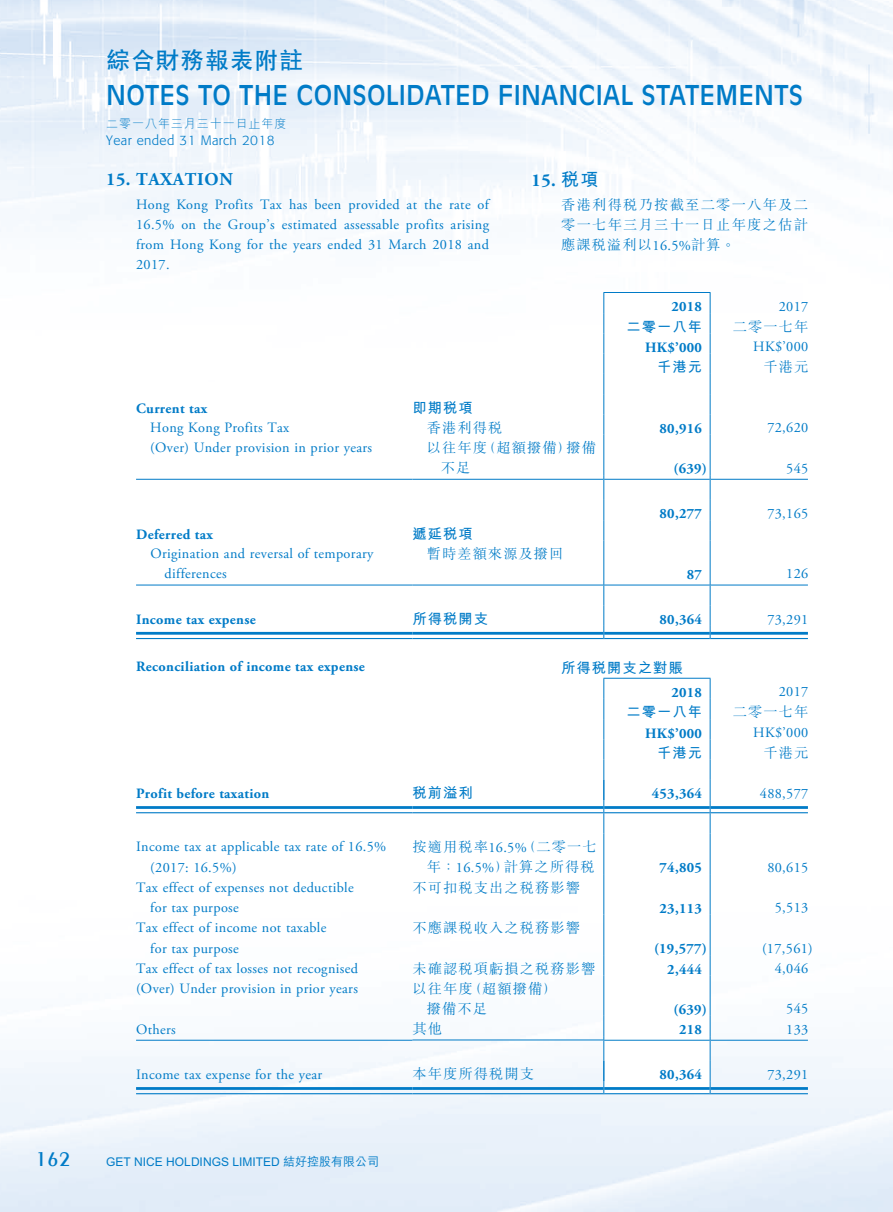
<style>
.page{position:relative;width:893px;height:1212px;background:#fff}
.page>*{position:absolute;margin:0;border:0;box-sizing:border-box;transform-origin:0 0}
.t1{font:27px "Antique Olive Std";letter-spacing:.01em;color:#007bc7;scale:.95 1}
.t2{font:700 24px "C Hei 2 HK";letter-spacing:.03em;color:#007bc7}
.t3{font:600 21px "Peignot LT Std";color:#007bc7}
.t4{font:700 18px "Adobe Garamond Pro";letter-spacing:.04em;color:#007bc7}
.t5{font:14.25px/20.2px "Adobe Garamond Pro";letter-spacing:.025em;color:#007bc7}
.t6{font:700 14.25px "Adobe Garamond Pro";letter-spacing:.025em;color:#007bc7}
.t7{font:300 14.25px/20.2px "M Sung HK";letter-spacing:.075em;color:#007bc7}
.t8{font:700 14.25px "M Hei HK";letter-spacing:.075em;color:#007bc7}
.t9{font:300 13.5px "Formata";letter-spacing:.03em;color:#007bc7}
.t10{font:500 12px "M Hei HK";color:#007bc7}
.t11{font:300 12px "M Hei HK";letter-spacing:.08em;color:#007bc7}
.s1{font-family:"M Hei HK"}
.s2{font-family:"Adobe Garamond Pro";font-weight:400}
</style>
<div class="page">
<img style="left:0;top:0;width:892px;height:1212px">
<svg style="left:603px;top:292px;width:108px;height:347px"></svg>
<hr style="left:136px;top:479px;width:276px;height:1px;background:#007bc7">
<hr style="left:412px;top:479px;width:191px;height:1px;background:#007bc7">
<hr style="left:604px;top:479px;width:106px;height:1px;background:#007bc7">
<hr style="left:710px;top:479px;width:98px;height:1px;background:#007bc7">
<hr style="left:136px;top:585px;width:276px;height:1px;background:#007bc7">
<hr style="left:412px;top:585px;width:191px;height:1px;background:#007bc7">
<hr style="left:604px;top:585px;width:106px;height:1px;background:#007bc7">
<hr style="left:710px;top:585px;width:98px;height:1px;background:#007bc7">
<hr style="left:136px;top:632px;width:276px;height:3px;background:#007bc7">
<hr style="left:136px;top:638px;width:276px;height:1px;background:#007bc7">
<hr style="left:412px;top:632px;width:191px;height:3px;background:#007bc7">
<hr style="left:412px;top:638px;width:191px;height:1px;background:#007bc7">
<hr style="left:604px;top:632px;width:106px;height:3px;background:#007bc7">
<hr style="left:604px;top:638px;width:106px;height:1px;background:#007bc7">
<hr style="left:710px;top:632px;width:98px;height:3px;background:#007bc7">
<hr style="left:710px;top:638px;width:98px;height:1px;background:#007bc7">
<svg style="left:604px;top:679px;width:106px;height:414px"></svg>
<hr style="left:603px;top:678px;width:107px;height:1px;background:#007bc7">
<hr style="left:603px;top:833px;width:1px;height:41px;background:#007bc7">
<hr style="left:603px;top:874px;width:1px;height:40px;background:#007bc7">
<hr style="left:603px;top:914px;width:1px;height:41px;background:#007bc7">
<svg style="left:603px;top:955px;width:1px;height:20px"></svg>
<hr style="left:603px;top:975px;width:1px;height:41px;background:#007bc7">
<hr style="left:710px;top:833px;width:1px;height:41px;background:#007bc7">
<hr style="left:710px;top:874px;width:1px;height:40px;background:#007bc7">
<hr style="left:710px;top:914px;width:1px;height:41px;background:#007bc7">
<svg style="left:710px;top:955px;width:1px;height:20px"></svg>
<hr style="left:710px;top:975px;width:1px;height:41px;background:#007bc7">
<svg style="left:710px;top:679px;width:1px;height:154px"></svg>
<svg style="left:710px;top:1016px;width:1px;height:77px"></svg>
<svg style="left:603px;top:679px;width:1px;height:154px"></svg>
<hr style="left:136px;top:806px;width:276px;height:3px;background:#007bc7">
<hr style="left:136px;top:812px;width:276px;height:1px;background:#007bc7">
<hr style="left:412px;top:806px;width:191px;height:3px;background:#007bc7">
<hr style="left:412px;top:812px;width:191px;height:1px;background:#007bc7">
<hr style="left:604px;top:806px;width:106px;height:3px;background:#007bc7">
<hr style="left:604px;top:812px;width:106px;height:1px;background:#007bc7">
<hr style="left:710px;top:806px;width:98px;height:3px;background:#007bc7">
<hr style="left:710px;top:812px;width:98px;height:1px;background:#007bc7">
<hr style="left:136px;top:1040px;width:276px;height:1px;background:#007bc7">
<hr style="left:412px;top:1039px;width:191px;height:1px;background:#007bc7">
<hr style="left:604px;top:1040px;width:106px;height:1px;background:#007bc7">
<hr style="left:710px;top:1040px;width:98px;height:1px;background:#007bc7">
<svg style="left:603px;top:1016px;width:1px;height:78px"></svg>
<hr style="left:136px;top:1087px;width:276px;height:3px;background:#007bc7">
<hr style="left:136px;top:1093px;width:276px;height:1px;background:#007bc7">
<hr style="left:412px;top:1087px;width:191px;height:3px;background:#007bc7">
<hr style="left:412px;top:1093px;width:191px;height:1px;background:#007bc7">
<hr style="left:604px;top:1087px;width:106px;height:3px;background:#007bc7">
<hr style="left:604px;top:1093px;width:106px;height:1px;background:#007bc7">
<hr style="left:710px;top:1087px;width:98px;height:3px;background:#007bc7">
<hr style="left:710px;top:1093px;width:98px;height:1px;background:#007bc7">
<h2 class="t2" style="left:106px;top:43px;width:198px">綜合財務報表附註</h2>
<h1 class="t1" style="left:106px;top:79px;width:735px">NOTES TO THE CONSOLIDATED FINANCIAL STATEMENTS</h1>
<p class="t11" style="left:106px;top:115px;width:182px">二零一八年三月三十一日止年度</p>
<p class="t9" style="left:106px;top:132px;width:170px">Year ended 31 March 2018</p>
<p class="t4" style="left:106px;top:169px;width:128px">15. TAXATION</p>
<p class="t5" style="left:136px;top:195px;width:354px;text-align:justify">Hong Kong Profits Tax has been provided at the rate of 16.5% on the Group’s estimated assessable profits arising from Hong Kong for the years ended 31 March 2018 and 2017.</p>
<p class="t4" style="left:531px;top:170px;width:69px">15. <span class="s1">稅項</span></p>
<p class="t7" style="left:561px;top:194px;width:248px;text-align:justify">香港利得稅乃按截至二零一八年及二零一七年三月三十一日止年度之估計應課稅溢利以<span class="s2">16.5%</span>計算。</p>
<p class="t6" style="left:671px;top:298px;width:32px">2018</p>
<p class="t5" style="left:779px;top:297px;width:31px">2017</p>
<p class="t8" style="left:626px;top:316px;width:77px">二零一八年</p>
<p class="t7" style="left:733px;top:316px;width:77px">二零一七年</p>
<p class="t6" style="left:645px;top:339px;width:58px">HK$’000</p>
<p class="t5" style="left:753px;top:337px;width:57px">HK$’000</p>
<p class="t8" style="left:657px;top:356px;width:46px">千港元</p>
<p class="t7" style="left:763px;top:356px;width:46px">千港元</p>
<p class="t6" style="left:136px;top:400px;width:73px">Current tax</p>
<p class="t8" style="left:412px;top:397px;width:62px">即期稅項</p>
<p class="t5" style="left:150px;top:418px;width:141px">Hong Kong Profits Tax</p>
<p class="t7" style="left:427px;top:417px;width:77px">香港利得稅</p>
<p class="t6" style="left:659px;top:420px;width:44px">80,916</p>
<p class="t5" style="left:767px;top:418px;width:42px">72,620</p>
<p class="t5" style="left:150px;top:438px;width:223px">(Over) Under provision in prior years</p>
<p class="t7" style="left:441px;top:437px;width:156px;text-indent:-14px">以往年度（超額撥備）撥備不足</p>
<p class="t6" style="left:674px;top:460px;width:35px">(639)</p>
<p class="t5" style="left:786px;top:459px;width:24px">545</p>
<p class="t6" style="left:659px;top:505px;width:44px">80,277</p>
<p class="t5" style="left:767px;top:504px;width:42px">73,165</p>
<p class="t6" style="left:136px;top:526px;width:78px">Deferred tax</p>
<p class="t8" style="left:412px;top:523px;width:62px">遞延稅項</p>
<p class="t5" style="left:165px;top:544px;width:210px;text-indent:-14px">Origination and reversal of temporary differences</p>
<p class="t7" style="left:427px;top:543px;width:138px">暫時差額來源及撥回</p>
<p class="t6" style="left:687px;top:566px;width:17px">87</p>
<p class="t5" style="left:786px;top:564px;width:24px">126</p>
<p class="t6" style="left:136px;top:611px;width:121px">Income tax expense</p>
<p class="t8" style="left:412px;top:608px;width:77px">所得稅開支</p>
<p class="t6" style="left:659px;top:611px;width:44px">80,364</p>
<p class="t5" style="left:767px;top:609px;width:42px">73,291</p>
<p class="t6" style="left:136px;top:658px;width:230px">Reconciliation of income tax expense</p>
<p class="t6" style="left:671px;top:684px;width:32px">2018</p>
<p class="t5" style="left:779px;top:682px;width:31px">2017</p>
<p class="t8" style="left:626px;top:702px;width:77px">二零一八年</p>
<p class="t7" style="left:733px;top:701px;width:77px">二零一七年</p>
<p class="t6" style="left:645px;top:725px;width:58px">HK$’000</p>
<p class="t5" style="left:753px;top:723px;width:57px">HK$’000</p>
<p class="t8" style="left:657px;top:742px;width:46px">千港元</p>
<p class="t7" style="left:763px;top:742px;width:46px">千港元</p>
<p class="t6" style="left:136px;top:785px;width:135px">Profit before taxation</p>
<p class="t8" style="left:412px;top:783px;width:62px">稅前溢利</p>
<p class="t6" style="left:652px;top:785px;width:52px">453,364</p>
<p class="t5" style="left:760px;top:783px;width:50px">488,577</p>
<p class="t8" style="left:561px;top:657px;width:123px">所得稅開支之對賬</p>
<p class="t5" style="left:150px;top:837px;width:237px;text-indent:-14px">Income tax at applicable tax rate of 16.5% (2017: 16.5%)</p>
<p class="t7" style="left:412px;top:836px;width:186px;text-align:right">按適用稅率<span class="s2">16.5%</span>（二零一七年：<span class="s2">16.5%</span>）計算之所得稅</p>
<p class="t5" style="left:150px;top:878px;width:205px;text-indent:-14px">Tax effect of expenses not deductible for tax purpose</p>
<p class="t7" style="left:412px;top:876px;width:169px">不可扣稅支出之稅務影響</p>
<p class="t5" style="left:150px;top:918px;width:178px;text-indent:-14px">Tax effect of income not taxable for tax purpose</p>
<p class="t7" style="left:412px;top:917px;width:169px">不應課稅收入之稅務影響</p>
<p class="t6" style="left:659px;top:859px;width:44px">74,805</p>
<p class="t5" style="left:767px;top:857px;width:42px">80,615</p>
<p class="t6" style="left:659px;top:900px;width:44px">23,113</p>
<p class="t5" style="left:775px;top:898px;width:35px">5,513</p>
<p class="t6" style="left:654px;top:940px;width:54px">(19,577)</p>
<p class="t5" style="left:762px;top:938px;width:52px">(17,561)</p>
<p class="t5" style="left:136px;top:959px;width:224px">Tax effect of tax losses not recognised</p>
<p class="t7" style="left:412px;top:957px;width:184px">未確認稅項虧損之稅務影響</p>
<p class="t6" style="left:667px;top:961px;width:36px">2,444</p>
<p class="t5" style="left:775px;top:959px;width:35px">4,046</p>
<p class="t5" style="left:136px;top:979px;width:223px">(Over) Under provision in prior years</p>
<p class="t7" style="left:427px;top:978px;width:132px;text-indent:-14px">以往年度（超額撥備）撥備不足</p>
<p class="t6" style="left:674px;top:1001px;width:35px">(639)</p>
<p class="t5" style="left:786px;top:999px;width:24px">545</p>
<p class="t5" style="left:136px;top:1019px;width:41px">Others</p>
<p class="t7" style="left:412px;top:1018px;width:31px">其他</p>
<p class="t6" style="left:679px;top:1021px;width:24px">218</p>
<p class="t5" style="left:786px;top:1019px;width:24px">133</p>
<p class="t5" style="left:136px;top:1064px;width:188px">Income tax expense for the year</p>
<p class="t7" style="left:412px;top:1063px;width:123px">本年度所得稅開支</p>
<p class="t6" style="left:659px;top:1066px;width:44px">80,364</p>
<p class="t5" style="left:767px;top:1064px;width:42px">73,291</p>
<h3 class="t3" style="left:36px;top:1147px;width:37px">162</h3>
<p class="t10" style="left:106px;top:1153px;width:274px">GET NICE HOLDINGS LIMITED 結好控股有限公司</p>
</div>
